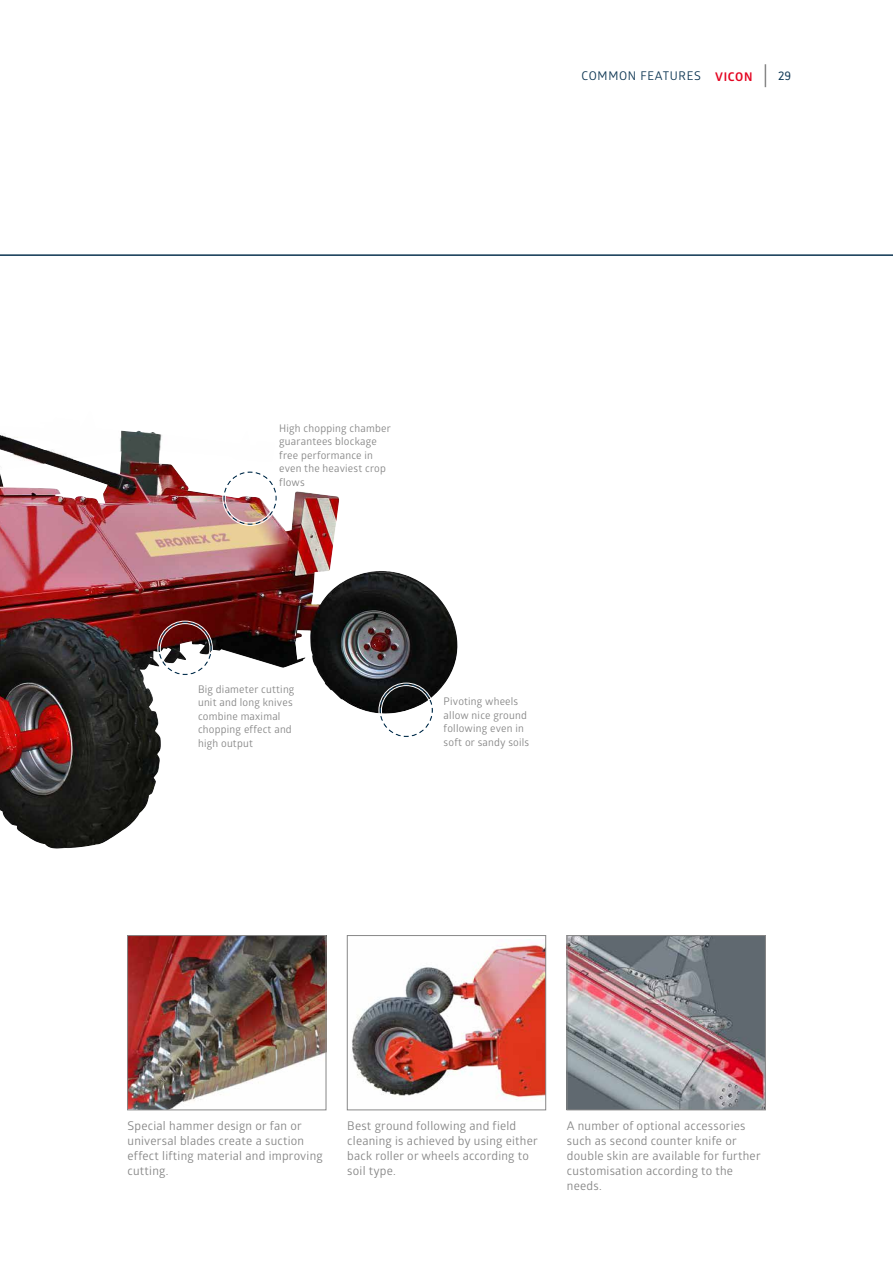
<style>
.page{position:relative;width:893px;height:1263px;background:#fff}
.page>*{position:absolute;margin:0;border:0;box-sizing:border-box;transform-origin:0 0}
.t1{font:12px/15px "Glober";letter-spacing:.02em;color:#878787}
.t2{font:12px "Glober";letter-spacing:.06em;color:#0b3451}
.t3{font:12px "Ruda";color:#0b3451}
.t4{font:10.5px/13.5px "Glober";letter-spacing:.02em;color:#878787}
.s1{font-weight:700;color:#e40421}
</style>
<div class="page">
<hr style="left:0;top:254px;width:893px;height:2px;background:#0b3451">
<img style="left:0;top:430px;width:458px;height:419px">
<img style="left:129px;top:937px;width:195px;height:171px">
<div style="left:127px;top:935px;width:199px;height:175px;border:1px solid #878787"></div>
<img style="left:352px;top:944px;width:192px;height:154px">
<div style="left:347px;top:935px;width:199px;height:175px;border:1px solid #878787"></div>
<img style="left:569px;top:937px;width:195px;height:171px">
<div style="left:567px;top:935px;width:199px;height:175px;border:1px solid #878787"></div>
<img style="left:223px;top:471px;width:55px;height:55px">
<div style="left:223px;top:471px;width:55px;height:55px;border:1px solid #fff;border-radius:50%"></div>
<div style="left:225px;top:473px;width:50px;height:50px;border:1px solid #fff;border-radius:50%"></div>
<svg style="left:379px;top:683px;width:55px;height:55px"></svg>
<div style="left:379px;top:683px;width:55px;height:55px;border:1px solid #fff;border-radius:50%"></div>
<div style="left:381px;top:685px;width:50px;height:50px;border:1px solid #fff;border-radius:50%"></div>
<svg style="left:158px;top:621px;width:55px;height:55px"></svg>
<div style="left:158px;top:621px;width:55px;height:55px;border:1px solid #fff;border-radius:50%"></div>
<div style="left:160px;top:623px;width:50px;height:50px;border:1px solid #fff;border-radius:50%"></div>
<svg style="left:765px;top:64px;width:1px;height:23px"></svg>
<p class="t2" style="left:581px;top:68px;width:173px">COMMON FEATURES <span class="s1">VICON</span></p>
<p class="t3" style="left:778px;top:70px;width:15px">29</p>
<p class="t4" style="left:279px;top:421px;width:113px">High chopping chamber guarantees blockage free performance in even the heaviest crop flows</p>
<p class="t4" style="left:198px;top:682px;width:98px">Big diameter cutting unit and long knives combine maximal chopping effect and high output</p>
<p class="t4" style="left:444px;top:694px;width:87px">Pivoting wheels allow nice ground following even in soft or sandy soils</p>
<p class="t1" style="left:128px;top:1118px;width:197px">Special hammer design or fan or universal blades create a suction effect lifting material and improving cutting.</p>
<p class="t1" style="left:347px;top:1118px;width:192px">Best ground following and field cleaning is achieved by using either back roller or wheels according to soil type.</p>
<p class="t1" style="left:567px;top:1118px;width:195px">A number of optional accessories such as second counter knife or double skin are available for further customisation according to the needs.</p>
</div>
